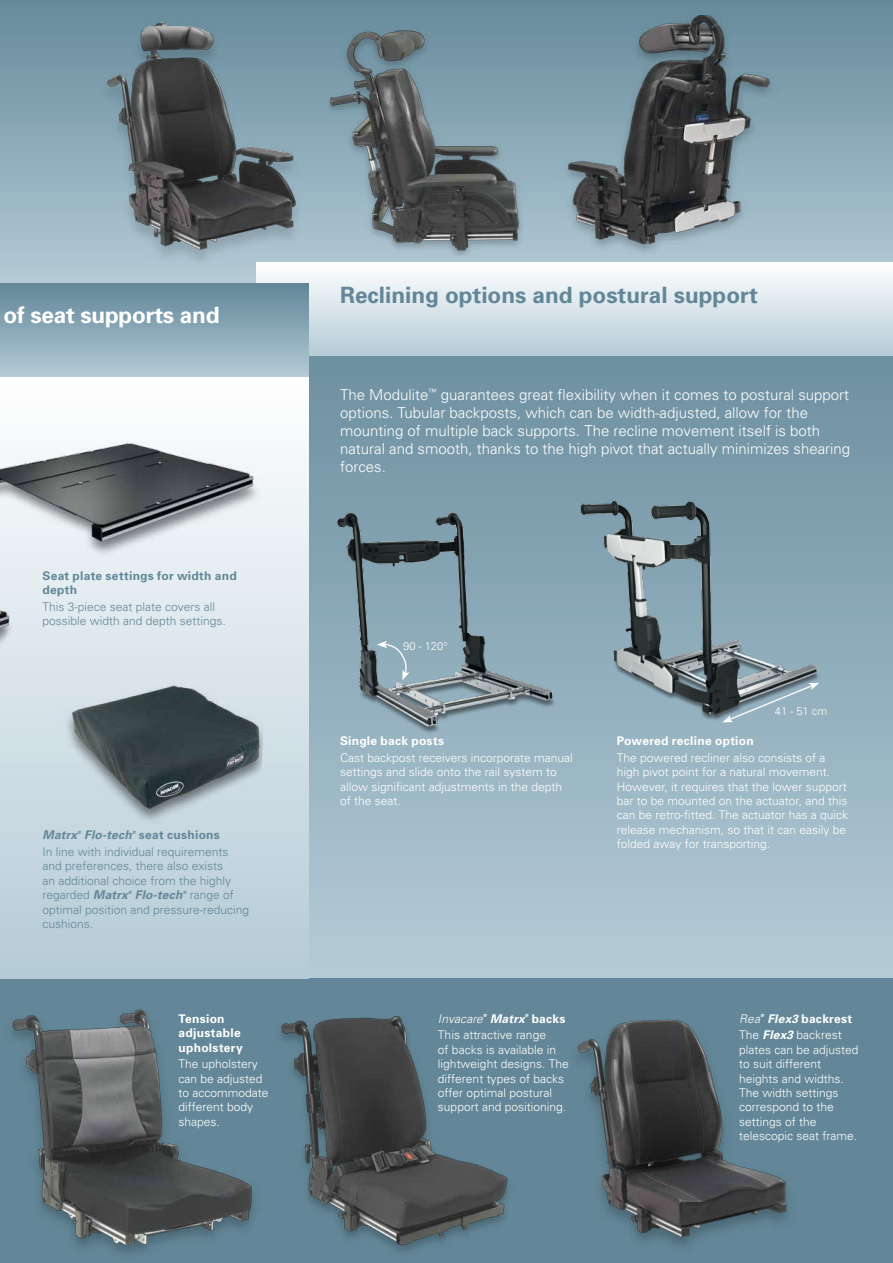
<style>
.page{position:relative;width:893px;height:1263px;background:#fff}
.page>*{position:absolute;margin:0;border:0;box-sizing:border-box;transform-origin:0 0}
.t1{font:700 22.5px "Univers";color:#638798}
.t2{font:700 22.5px "Univers";letter-spacing:-.01em;color:#fff}
.t3{font:300 15px/18px "Univers";color:#fff}
.t4{font:300 12px/14.4px "Univers";color:#fff}
.t5{font:300 12px/14.4px "Univers";color:#638798}
.t6{font:700 12px/14.4px "Univers";letter-spacing:.02em;color:#fff}
.t7{font:700 12px/14.4px "Univers";letter-spacing:.025em;color:#638798}
.t8{font:italic 700 12px "Univers";letter-spacing:.015em;color:#638798}
.t9{font:italic 300 12px "Univers";letter-spacing:.01em;color:#fff}
.t10{font:italic 700 12px "Univers";letter-spacing:.015em;color:#fff}
.t11{font:300 11.1px "Univers";color:#fff}
.t12{font:italic 700 4.35px "Univers";color:#638798}
.t13{font:italic 700 4.35px "Univers";color:#fff}
.s1{font-weight:700;font-style:italic}
.s2{font-weight:700}
</style>
<div class="page">
<div style="left:0;top:0;width:893px;height:285px;background:linear-gradient(to bottom,#658a9a,#b6ccd8)"></div>
<svg style="left:309px;top:356px;width:584px;height:622px;background:#94b0be"></svg>
<div style="left:0;top:978px;width:893px;height:285px;background:#638798"></div>
<div style="left:0;top:377px;width:309px;height:601px;background:linear-gradient(to bottom,#feffff,#b5cbd7)"></div>
<img style="left:76px;top:0;width:244px;height:276px">
<img style="left:543px;top:2px;width:237px;height:261px">
<img style="left:328px;top:22px;width:208px;height:233px">
<img style="left:0;top:380px;width:298px;height:180px">
<img style="left:63px;top:676px;width:205px;height:153px">
<img style="left:0;top:969px;width:291px;height:285px">
<img style="left:577px;top:1019px;width:212px;height:227px">
<img style="left:268px;top:998px;width:241px;height:256px">
<img style="left:320px;top:474px;width:252px;height:292px">
<svg style="left:377px;top:641px;width:33px;height:39px"></svg>
<img style="left:521px;top:488px;width:325px;height:258px">
<svg style="left:722px;top:683px;width:97px;height:39px;background:#869aa4"></svg>
<div style="left:256px;top:263px;width:637px;height:93px;background:linear-gradient(to bottom,#fdfefe,#b6ccd7)"></div>
<div style="left:0;top:284px;width:309px;height:93px;background:linear-gradient(to bottom,#628798,#b4cbd6)"></div>
<img style="left:0;top:504px;width:54px;height:208px">
<h1 class="t2" style="left:4px;top:301px;width:217px">of seat supports and</h1>
<p class="t7" style="left:43px;top:568px;width:196px">Seat plate settings for width and depth</p>
<p class="t5" style="left:43px;top:599px;width:185px">This 3-piece seat plate covers all possible width and depth settings.</p>
<p class="t8" style="left:43px;top:828px;width:36px">Matrx</p>
<p class="t12" style="left:77px;top:830px;width:5px">®</p>
<p class="t8" style="left:84px;top:828px;width:49px">Flo-tech</p>
<p class="t12" style="left:132px;top:830px;width:5px">®</p>
<p class="t7" style="left:139px;top:827px;width:82px">seat cushions</p>
<p class="t5" style="left:43px;top:844px;width:190px">In line with individual requirements and preferences, there also exists an additional choice from the highly regarded <span class="s1">Matrx</span></p>
<p class="t5" style="left:43px;top:887px;width:208px;text-indent:147px">range of optimal position and pressure-reducing cushions.</p>
<p class="t12" style="left:128px;top:889px;width:5px">®</p>
<p class="t8" style="left:135px;top:887px;width:49px">Flo-tech</p>
<p class="t12" style="left:183px;top:889px;width:5px">®</p>
<p class="t6" style="left:179px;top:1011px;width:66px">Tension adjustable upholstery</p>
<p class="t4" style="left:179px;top:1056px;width:92px">The upholstery can be adjusted to accommodate different body shapes.</p>
<h1 class="t1" style="left:340px;top:281px;width:419px">Reclining options and postural support</h1>
<p class="t3" style="left:340px;top:386px;width:512px">The Modulite<sup>™</sup> guarantees great flexibility when it comes to postural support options. Tubular backposts, which can be width-adjusted, allow for the mounting of multiple back supports. The recline movement itself is both natural and smooth, thanks to the high pivot that actually minimizes shearing forces.</p>
<p class="t11" style="left:403px;top:639px;width:46px">90 - 120°</p>
<p class="t6" style="left:340px;top:733px;width:105px">Single back posts</p>
<p class="t4" style="left:340px;top:750px;width:234px">Cast backpost receivers incorporate manual settings and slide onto the rail system to allow significant adjustments in the depth of the seat.</p>
<p class="t11" style="left:775px;top:704px;width:54px">41 - 51 cm</p>
<p class="t6" style="left:617px;top:733px;width:138px">Powered recline option</p>
<p class="t4" style="left:617px;top:750px;width:233px">The powered recliner also consists of a high pivot point for a natural movement.<br>However, it requires that the lower support bar to be mounted on the actuator, and this can be retro-fitted. The actuator has a quick release mechanism, so that it can easily be folded away for transporting.</p>
<p class="t9" style="left:438px;top:1011px;width:46px">Invacare</p>
<p class="t13" style="left:483px;top:1013px;width:5px">®</p>
<p class="t10" style="left:490px;top:1011px;width:36px">Matrx</p>
<p class="t13" style="left:525px;top:1013px;width:5px">®</p>
<p class="t6" style="left:532px;top:1011px;width:35px">backs</p>
<p class="t4" style="left:438px;top:1027px;width:132px">This attractive range<br>of backs is available in lightweight designs. The different types of backs offer optimal postural support and positioning.</p>
<p class="t9" style="left:739px;top:1011px;width:22px">Rea</p>
<p class="t13" style="left:760px;top:1013px;width:5px">®</p>
<p class="t4" style="left:739px;top:1010px;width:115px;line-height:16.5px;text-indent:28px"><span class="s1">Flex3</span> <span class="s2">backrest<br></span>The <span class="s1">Flex3</span> backrest</p>
<p class="t4" style="left:739px;top:1042px;width:121px">plates can be adjusted to suit different heights and widths.<br>The width settings correspond to the settings of the telescopic seat frame.</p>
</div>
